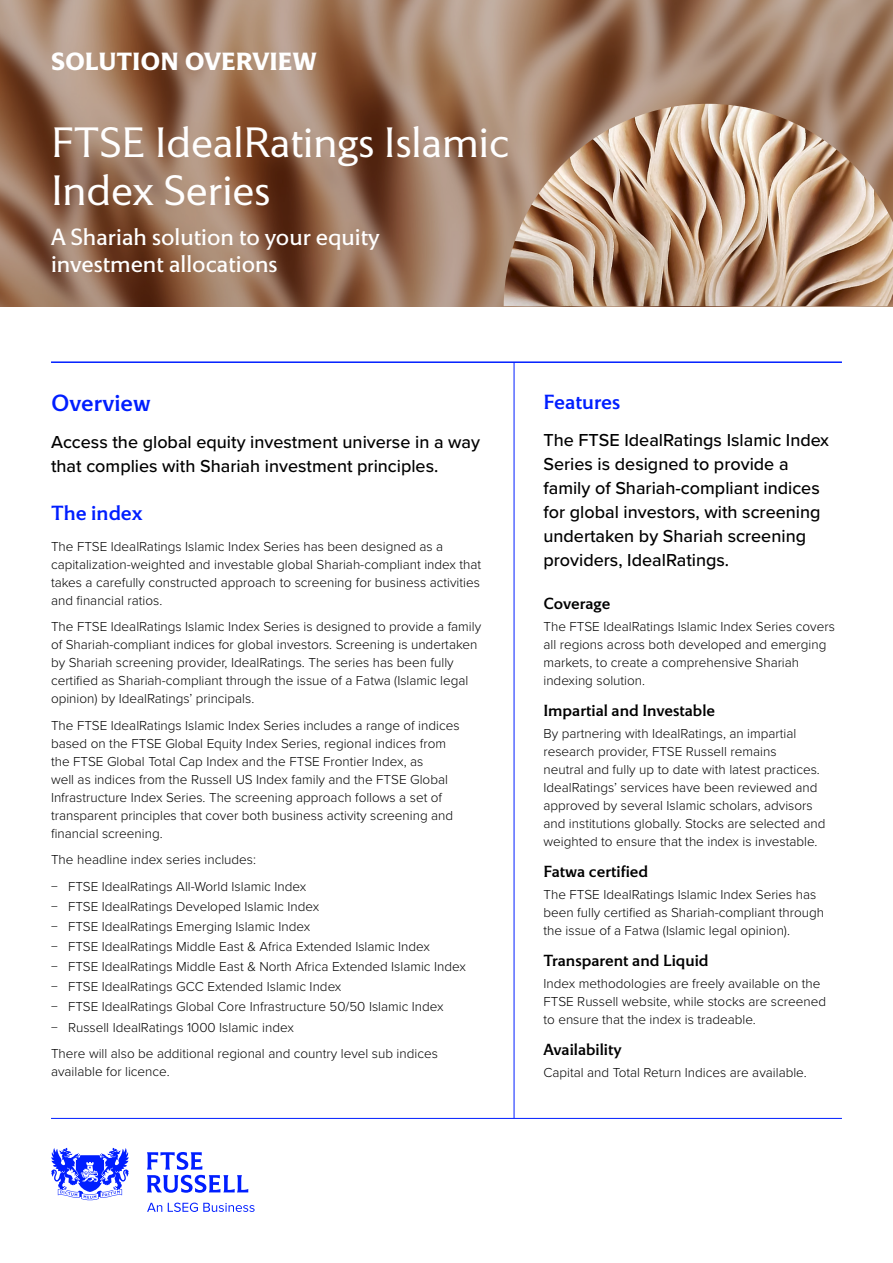
<style>
.page{position:relative;width:893px;height:1263px;background:#fff}
.page>*{position:absolute;margin:0;border:0;box-sizing:border-box;transform-origin:0 0}
.t1{font:300 43.5px/48px "LSEG Motto";color:#fff}
.t2{font:700 25.5px "LSEG Motto";color:#fff}
.t3{font:24px/27px "LSEG Motto";color:#fff}
.t4{font:500 24px "LSEG Motto";color:#001eff}
.t5{font:500 21px "LSEG Motto";color:#001eff}
.t6{font:500 18px/24px "Proxima Nova";color:#000}
.t7{font:500 16.5px "LSEG Motto";color:#000}
.t8{font:300 13.5px/18px "Proxima Nova";color:#000}
</style>
<div class="page">
<hr style="left:51px;top:361px;width:791px;height:2px;background:#001eff">
<svg style="left:51px;top:1148px;width:204px;height:64px"></svg>
<hr style="left:51px;top:1118px;width:791px;height:1px;background:#001eff">
<hr style="left:514px;top:362px;width:1px;height:756px;background:#001eff">
<svg style="left:0;top:0;width:893px;height:306px;background:#99745c"></svg>
<img style="left:504px;top:104px;width:389px;height:202px">
<h2 class="t2" style="left:51px;top:46px;width:267px">SOLUTION OVERVIEW</h2>
<h1 class="t1" style="left:51px;top:118px;width:460px">FTSE IdealRatings Islamic<br>Index Series</h1>
<h3 class="t3" style="left:51px;top:223px;width:330px">A Shariah solution to your equity investment allocations</h3>
<h3 class="t4" style="left:51px;top:389px;width:101px">Overview</h3>
<h3 class="t6" style="left:51px;top:429px;width:431px">Access the global equity investment universe in a way that complies with Shariah investment principles.</h3>
<h3 class="t5" style="left:51px;top:500px;width:93px">The index</h3>
<p class="t8" style="left:51px;top:536px;width:432px">The FTSE IdealRatings Islamic Index Series has been designed as a capitalization-weighted and investable global Shariah-compliant index that takes a carefully constructed approach to screening for business activities and financial ratios.</p>
<p class="t8" style="left:51px;top:617px;width:432px">The FTSE IdealRatings Islamic Index Series is designed to provide a family of Shariah-compliant indices for global investors. Screening is undertaken by Shariah screening provider, IdealRatings. The series has been fully certified as Shariah-compliant through the issue of a Fatwa (Islamic legal opinion) by IdealRatings’ principals.</p>
<p class="t8" style="left:51px;top:715px;width:410px">The FTSE IdealRatings Islamic Index Series includes a range of indices based on the FTSE Global Equity Index Series, regional indices from the FTSE Global Total Cap Index and the FTSE Frontier Index, as<br>well as indices from the Russell US Index family and the FTSE Global Infrastructure Index Series. The screening approach follows a set of transparent principles that cover both business activity screening and financial screening.</p>
<p class="t8" style="left:51px;top:845px;width:257px;line-height:26.5px">The headline index series includes:<br>− FTSE IdealRatings All-World Islamic Index</p>
<p class="t8" style="left:51px;top:895px;width:416px;line-height:20.1px">− FTSE IdealRatings Developed Islamic Index<br>− FTSE IdealRatings Emerging Islamic Index<br>− FTSE IdealRatings Middle East &amp; Africa Extended Islamic Index<br>− FTSE IdealRatings Middle East &amp; North Africa Extended Islamic Index − FTSE IdealRatings GCC Extended Islamic Index<br>− FTSE IdealRatings Global Core Infrastructure 50/50 Islamic Index<br>− Russell IdealRatings 1000 Islamic index</p>
<p class="t8" style="left:51px;top:1044px;width:388px">There will also be additional regional and country level sub indices available for licence.</p>
<h3 class="t5" style="left:543px;top:389px;width:78px">Features</h3>
<h3 class="t6" style="left:543px;top:427px;width:287px">The FTSE IdealRatings Islamic Index Series is designed to provide a family of Shariah-compliant indices for global investors, with screening undertaken by Shariah screening providers, IdealRatings.</h3>
<p class="t7" style="left:543px;top:593px;width:68px">Coverage</p>
<p class="t8" style="left:543px;top:617px;width:293px">The FTSE IdealRatings Islamic Index Series covers all regions across both developed and emerging markets, to create a comprehensive Shariah indexing solution.</p>
<p class="t7" style="left:543px;top:700px;width:173px">Impartial and Investable</p>
<p class="t8" style="left:543px;top:724px;width:284px">By partnering with IdealRatings, an impartial research provider, FTSE Russell remains<br>neutral and fully up to date with latest practices.<br>IdealRatings’ services have been reviewed and approved by several Islamic scholars, advisors and institutions globally. Stocks are selected and weighted to ensure that the index is investable.</p>
<p class="t7" style="left:543px;top:861px;width:106px">Fatwa certified</p>
<p class="t8" style="left:543px;top:885px;width:282px">The FTSE IdealRatings Islamic Index Series has been fully certified as Shariah-compliant through the issue of a Fatwa (Islamic legal opinion).</p>
<p class="t7" style="left:543px;top:950px;width:167px">Transparent and Liquid</p>
<p class="t8" style="left:543px;top:974px;width:284px">Index methodologies are freely available on the<br>FTSE Russell website, while stocks are screened to ensure that the index is tradeable.</p>
<p class="t7" style="left:543px;top:1039px;width:80px">Availability</p>
<p class="t8" style="left:543px;top:1063px;width:265px">Capital and Total Return Indices are available.</p>
</div>
